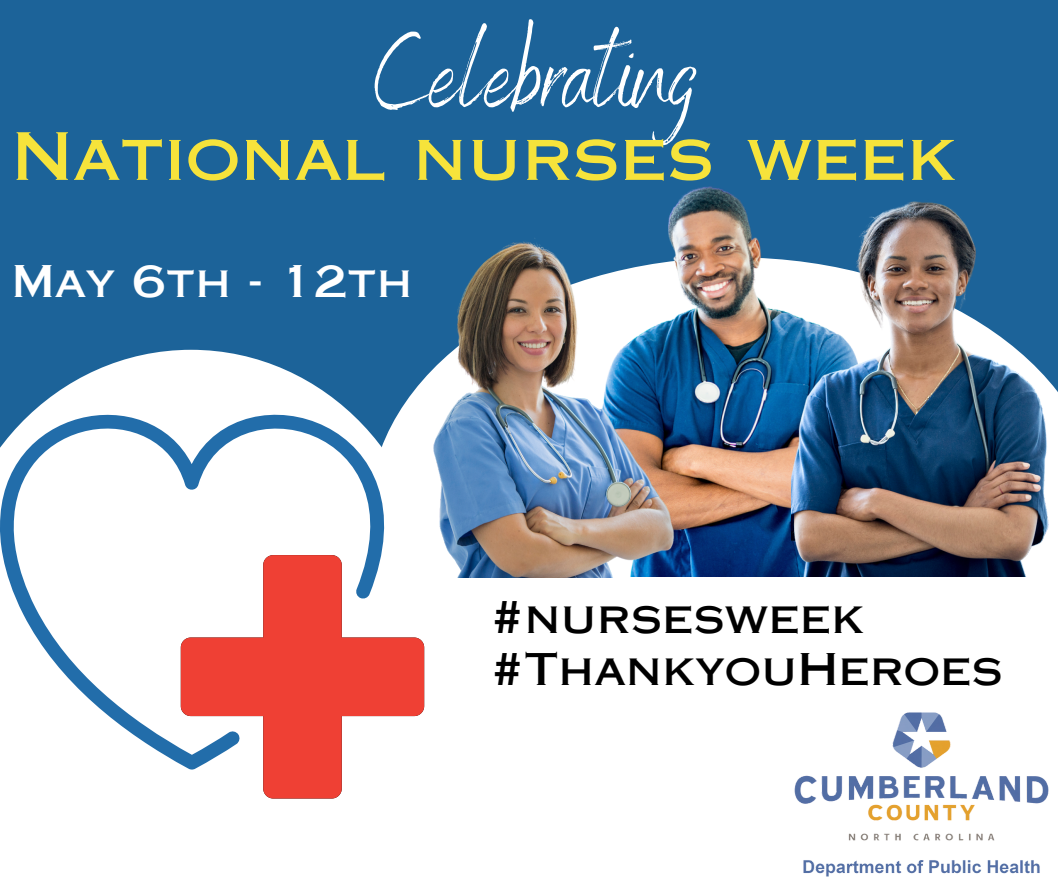
<style>
.page{position:relative;width:1058px;height:887px;background:#fff}
.page>*{position:absolute;margin:0;border:0;box-sizing:border-box;transform-origin:0 0}
.t1{font:104.25px "Benedict";color:#fff}
.t2{font:65.4px "Copperplate Gothic LT Pro 31 AB";color:#f6e33b}
.t3{font:43.5px "Copperplate Gothic LT Pro 31 AB";color:#000}
.t4{font:43.5px "Copperplate Gothic LT Pro 31 AB";color:#fff}
</style>
<div class="page">
<div style="left:0;top:0;width:1058px;height:576px;background:#1c6399"></div>
<svg style="left:29px;top:350px;width:396px;height:449px;fill:#fff"></svg>
<img style="left:671px;top:186px;width:121px;height:390px">
<img style="left:792px;top:201px;width:266px;height:375px">
<img style="left:374px;top:213px;width:310px;height:364px">
<svg style="left:0;top:415px;width:384px;height:354px;fill:#fff"></svg>
<svg style="left:181px;top:555px;width:243px;height:243px;fill:#ef4034"></svg>
<img style="left:794px;top:712px;width:255px;height:165px">
<h2 class="t1" style="left:374px;top:7px;width:324px">Celebrating</h2>
<h2 class="t2" style="left:11px;top:132px;width:704px">National nurses</h2>
<p class="t2" style="left:746px;top:132px;width:212px">week</p>
<p class="t4" style="left:11px;top:265px;width:403px">May 6th - 12th</p>
<p class="t3" style="left:490px;top:601px;width:376px">#nursesweek</p>
<p class="t3" style="left:490px;top:653px;width:514px">#ThankyouHeroes</p>
</div>
